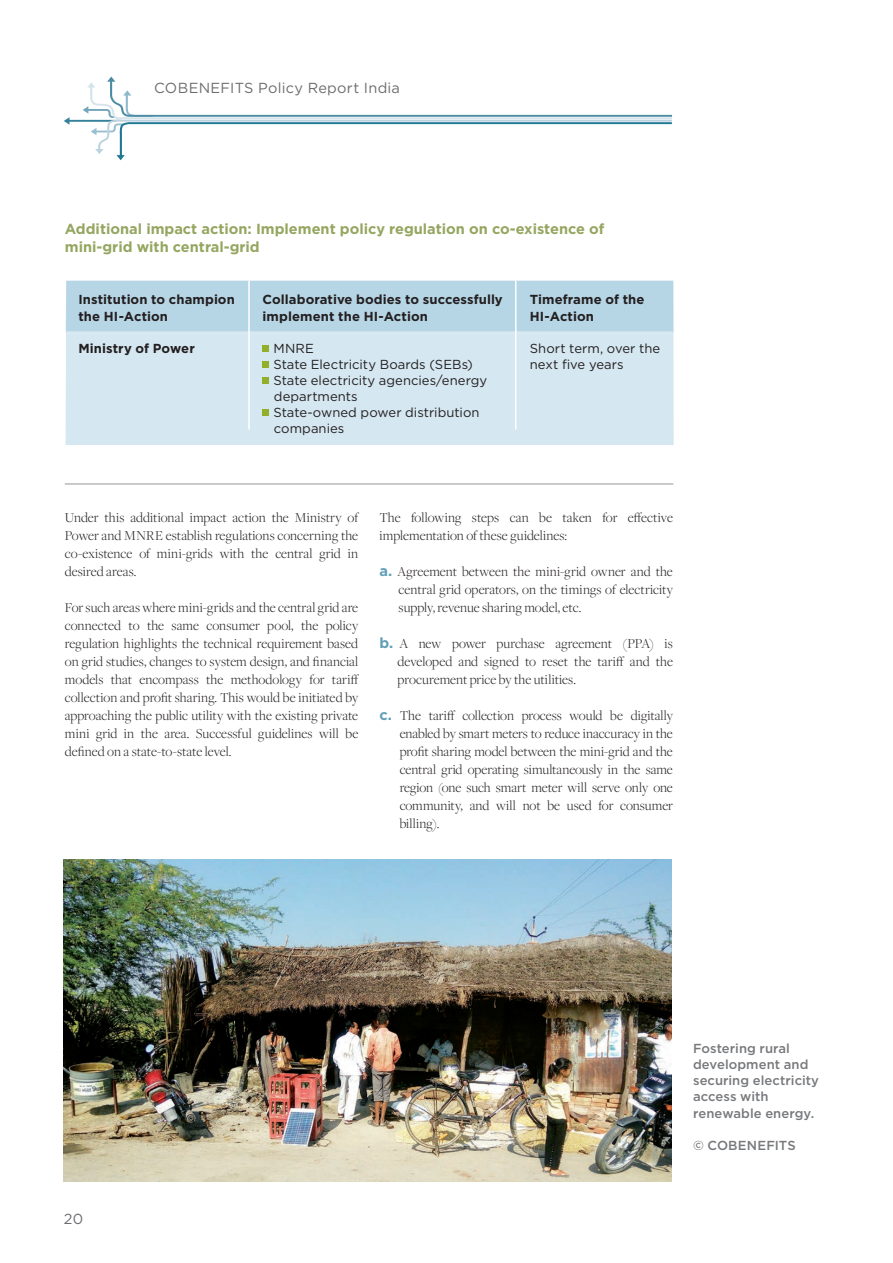
<style>
.page{position:relative;width:893px;height:1263px;background:#fff}
.page>*{position:absolute;margin:0;border:0;box-sizing:border-box;transform-origin:0 0}
.t1{font:700 14.55px/18px "Gotham";color:#95a660}
.t2{font:14.55px "Gotham";letter-spacing:.015em;color:#6c6d70}
.t3{font:300 14.25px/18px "Freight Disp Pro";letter-spacing:.005em;color:#231f20;text-align:justify}
.t4{font:13.05px/16px "Gotham";color:#231f20}
.t5{font:700 13.05px/16px "Gotham";letter-spacing:.005em;color:#231f20}
.t6{font:500 13.05px/16px "Gotham";letter-spacing:.005em;color:#76787b}
.s1{font-family:"Gotham";font-weight:700;font-size:14.55px;color:#629fb6}
</style>
<div class="page">
<img style="left:64px;top:859px;width:608px;height:323px">
<svg style="left:64px;top:77px;width:608px;height:83px"></svg>
<div style="left:66px;top:333px;width:608px;height:112px;background:#d5e7f0"></div>
<hr style="left:65px;top:484px;width:608px;height:1px;background:#939598">
<div style="left:66px;top:281px;width:608px;height:52px;background:#b6d5e5"></div>
<svg style="left:263px;top:346px;width:6px;height:6px"></svg>
<svg style="left:263px;top:362px;width:6px;height:6px"></svg>
<svg style="left:263px;top:378px;width:6px;height:6px"></svg>
<svg style="left:263px;top:410px;width:6px;height:6px"></svg>
<hr style="left:248px;top:281px;width:2px;height:149px;background:#fff">
<hr style="left:515px;top:281px;width:1px;height:149px;background:#fff">
<p class="t2" style="left:154px;top:78px;width:247px">COBENEFITS Policy Report India</p>
<p class="t1" style="left:65px;top:220px;width:541px">Additional impact action: Implement policy regulation on co-existence of mini-grid with central-grid</p>
<p class="t5" style="left:78px;top:292px;width:158px">Institution to champion the HI-Action</p>
<p class="t5" style="left:78px;top:340px;width:118px">Ministry of Power</p>
<p class="t5" style="left:263px;top:292px;width:242px">Collaborative bodies to successfully implement the HI-Action</p>
<p class="t4" style="left:273px;top:340px;width:215px">MNRE<br>State Electricity Boards (SEBs)<br>State electricity agencies/energy departments<br>State-owned power distribution companies</p>
<p class="t5" style="left:530px;top:292px;width:116px">Timeframe of the<br>HI-Action</p>
<p class="t4" style="left:530px;top:340px;width:132px">Short term, over the next five years</p>
<p class="t3" style="left:65px;top:508px;width:295px">Under this additional impact action the Ministry of Power and MNRE establish regulations concerning the co-existence of mini-grids with the central grid in desired areas.</p>
<p class="t3" style="left:65px;top:598px;width:296px">For such areas where mini-grids and the central grid are connected to the same consumer pool, the policy regulation highlights the technical requirement based on grid studies, changes to system design, and financial models that encompass the methodology for tariff collection and profit sharing. This would be initiated by approaching the public utility with the existing private mini grid in the area. Successful guidelines will be defined on a state-to-state level.</p>
<p class="t3" style="left:379px;top:508px;width:295px">The following steps can be taken for effective implementation of these guidelines:</p>
<p class="t3" style="left:399px;top:562px;width:276px;text-indent:-19px"><span class="s1">a.</span> Agreement between the mini-grid owner and the central grid operators, on the timings of electricity supply, revenue sharing model, etc.</p>
<p class="t3" style="left:398px;top:634px;width:277px;text-indent:-18px"><span class="s1">b.</span> A new power purchase agreement (PPA) is developed and signed to reset the tariff and the procurement price by the utilities.</p>
<p class="t3" style="left:400px;top:706px;width:275px;text-indent:-20px"><span class="s1">c.</span> The tariff collection process would be digitally enabled by smart meters to reduce inaccuracy in the profit sharing model between the mini-grid and the central grid operating simultaneously in the same region (one such smart meter will serve only one community, and will not be used for consumer billing).</p>
<p class="t2" style="left:64px;top:1210px;width:21px">20</p>
<p class="t6" style="left:693px;top:1040px;width:127px">Fostering rural development and securing electricity access with renewable energy.</p>
<p class="t6" style="left:693px;top:1137px;width:104px">© COBENEFITS</p>
</div>
